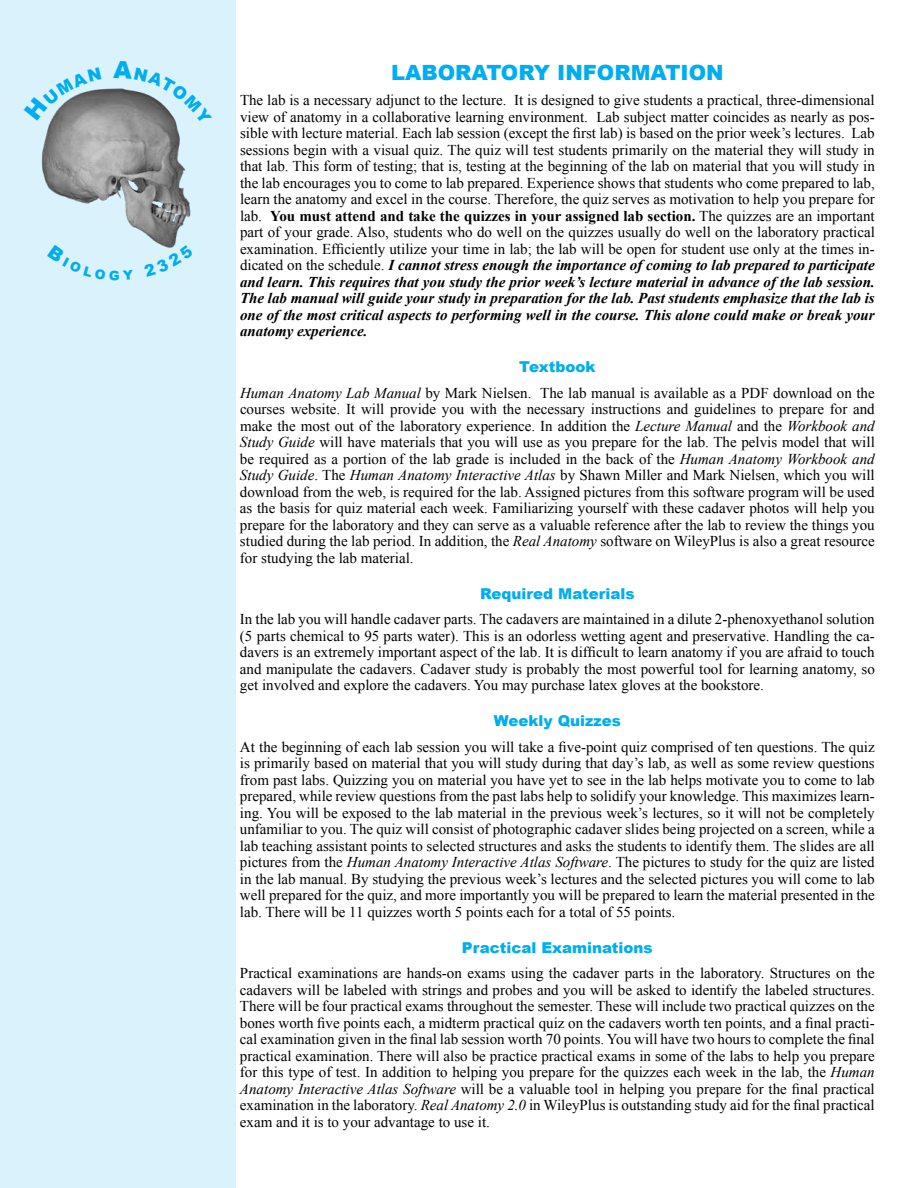
<style>
.page{position:relative;width:918px;height:1188px;background:#fff}
.page>*{position:absolute;margin:0;border:0;box-sizing:border-box;transform-origin:0 0}
.t1{font:900 21px "Arial";color:#00aeef}
.t2{font:15px/16.5px "Times New Roman";color:#000;text-align:justify}
.t3{font:900 15px "Arial";color:#00aeef}
.s1{font-weight:700}
.s2{font-weight:700;font-style:italic}
.s3{font-style:italic}
</style>
<div class="page">
<div style="left:0;top:0;width:236px;height:1188px;background:#d9f2fc"></div>
<img style="left:41px;top:88px;width:150px;height:157px">
<svg style="left:41px;top:88px;width:60px;height:33px"></svg>
<svg style="left:113px;top:88px;width:78px;height:37px"></svg>
<svg style="left:161px;top:245px;width:14px;height:3px"></svg>
<h1 class="t1" style="left:391px;top:57px;width:334px">LABORATORY INFORMATION</h1>
<p class="t2" style="left:240px;top:92px;width:636px">The lab is a necessary adjunct to the lecture. It is designed to give students a practical, three-dimensional view of anatomy in a collaborative learning environment. Lab subject matter coincides as nearly as pos&shy;sible with lecture material. Each lab session (except the first lab) is based on the prior week’s lectures. Lab sessions begin with a visual quiz. The quiz will test students primarily on the material they will study in that lab. This form of testing; that is, testing at the beginning of the lab on material that you will study in the lab encourages you to come to lab prepared. Experience shows that students who come prepared to lab, learn the anatomy and excel in the course. Therefore, the quiz serves as motivation to help you prepare for lab. <span class="s1">You must attend and take the quizzes in your assigned lab section.</span> The quizzes are an important part of your grade. Also, students who do well on the quizzes usually do well on the laboratory practical examination. Efficiently utilize your time in lab; the lab will be open for student use only at the times in&shy;dicated on the schedule. <span class="s2">I cannot stress enough the importance of coming to lab prepared to participate and learn. This requires that you study the prior week’s lecture material in advance of the lab session.<br>The lab manual will guide your study in preparation for the lab. Past students emphasize that the lab is one of the most critical aspects to performing well in the course. This alone could make or break your anatomy experience.</span></p>
<p class="t3" style="left:519px;top:356px;width:78px">Textbook</p>
<p class="t2" style="left:240px;top:384px;width:636px"><span class="s3">Human Anatomy Lab Manual</span> by Mark Nielsen. The lab manual is available as a PDF download on the courses website. It will provide you with the necessary instructions and guidelines to prepare for and make the most out of the laboratory experience. In addition the <span class="s3">Lecture Manual</span> and the <span class="s3">Workbook and Study Guide</span> will have materials that you will use as you prepare for the lab. The pelvis model that will be required as a portion of the lab grade is included in the back of the <span class="s3">Human Anatomy Workbook and Study Guide</span>. The <span class="s3">Human Anatomy Interactive Atlas</span> by Shawn Miller and Mark Nielsen, which you will download from the web, is required for the lab. Assigned pictures from this software program will be used as the basis for quiz material each week. Familiarizing yourself with these cadaver photos will help you prepare for the laboratory and they can serve as a valuable reference after the lab to review the things you studied during the lab period. In addition, the <span class="s3">Real Anatomy</span> software on WileyPlus is also a great resource for studying the lab material.</p>
<p class="t3" style="left:480px;top:583px;width:156px">Required Materials</p>
<p class="t2" style="left:240px;top:611px;width:636px">In the lab you will handle cadaver parts. The cadavers are maintained in a dilute 2-phenoxyethanol solution (5 parts chemical to 95 parts water). This is an odorless wetting agent and preservative. Handling the ca&shy;davers is an extremely important aspect of the lab. It is difficult to learn anatomy if you are afraid to touch and manipulate the cadavers. Cadaver study is probably the most powerful tool for learning anatomy, so get involved and explore the cadavers. You may purchase latex gloves at the bookstore.</p>
<p class="t3" style="left:494px;top:710px;width:129px">Weekly Quizzes</p>
<p class="t2" style="left:240px;top:738px;width:636px">At the beginning of each lab session you will take a five-point quiz comprised of ten questions. The quiz is primarily based on material that you will study during that day’s lab, as well as some review questions from past labs. Quizzing you on material you have yet to see in the lab helps motivate you to come to lab prepared, while review questions from the past labs help to solidify your knowledge. This maximizes learn&shy;ing. You will be exposed to the lab material in the previous week’s lectures, so it will not be completely unfamiliar to you. The quiz will consist of photographic cadaver slides being projected on a screen, while a lab teaching assistant points to selected structures and asks the students to identify them. The slides are all pictures from the <span class="s3">Human Anatomy Interactive Atlas Software</span>. The pictures to study for the quiz are listed in the lab manual. By studying the previous week’s lectures and the selected pictures you will come to lab well prepared for the quiz, and more importantly you will be prepared to learn the material presented in the lab. There will be 11 quizzes worth 5 points each for a total of 55 points.</p>
<p class="t3" style="left:462px;top:937px;width:192px">Practical Examinations</p>
<p class="t2" style="left:240px;top:965px;width:636px">Practical examinations are hands-on exams using the cadaver parts in the laboratory. Structures on the cadavers will be labeled with strings and probes and you will be asked to identify the labeled structures.<br>There will be four practical exams throughout the semester. These will include two practical quizzes on the bones worth five points each, a midterm practical quiz on the cadavers worth ten points, and a final practi&shy;cal examination given in the final lab session worth 70 points. You will have two hours to complete the final practical examination. There will also be practice practical exams in some of the labs to help you prepare for this type of test. In addition to helping you prepare for the quizzes each week in the lab, the <span class="s3">Human Anatomy Interactive Atlas Software</span> will be a valuable tool in helping you prepare for the final practical examination in the laboratory. <span class="s3">Real Anatomy 2.0</span> in WileyPlus is outstanding study aid for the final practical exam and it is to your advantage to use it.</p>
</div>
